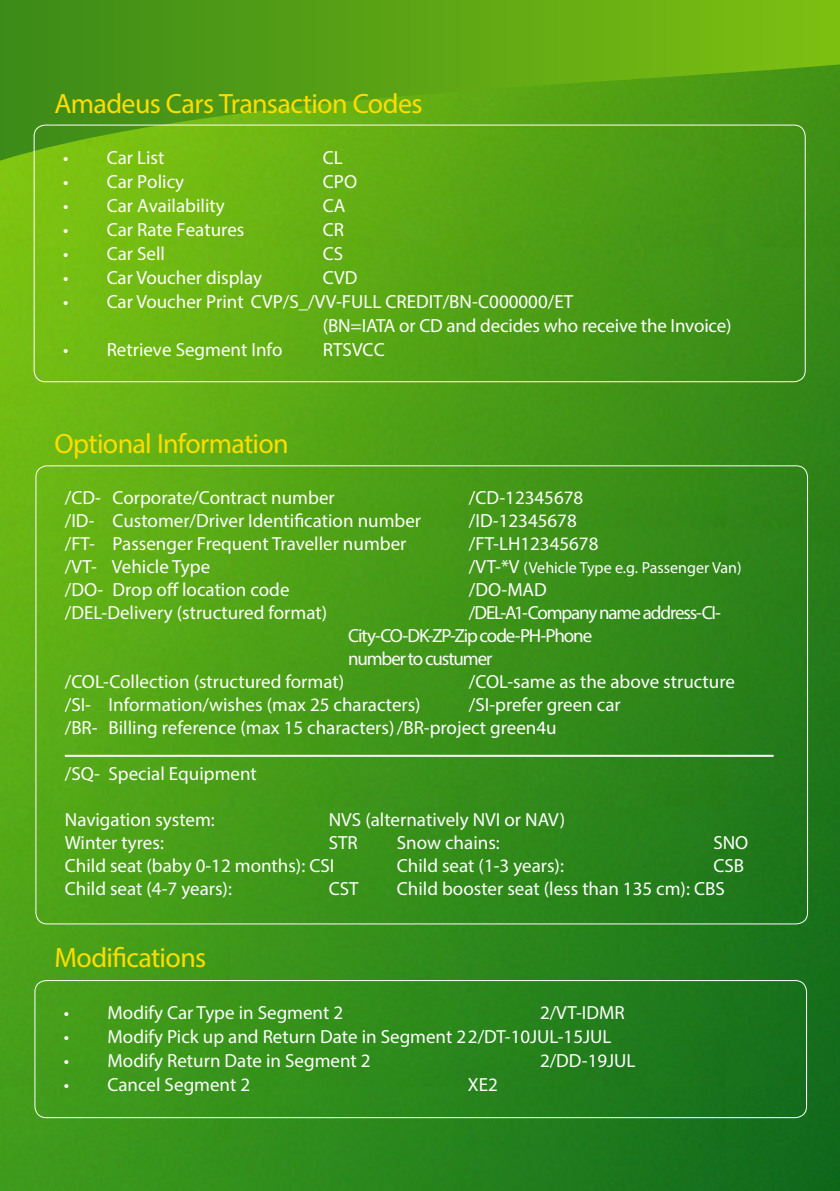
<style>
.page{position:relative;width:840px;height:1191px;background:#fff}
.page>*{position:absolute;margin:0;border:0;box-sizing:border-box;transform-origin:0 0}
.t1{font:28px "Myriad Pro";letter-spacing:-.025em;color:#fd0}
.t2{font:19px/23px "Myriad Pro";color:#fff}
.t3{font:19px/23px "Myriad Pro";letter-spacing:-.06em;color:#fff}
.t4{font:16px "Myriad Pro";color:#fff}
.s1{font-size:19px}
</style>
<div class="page">
<img style="left:0;top:170px;width:839px;height:1021px">
<svg style="left:0;top:0;width:839px;height:170px;background:#59a315"></svg>
<hr style="left:65px;top:755px;width:708px;height:2px;background:#fff">
<div style="left:34px;top:980px;width:772px;height:138px;border:1px solid #fff;border-radius:11px"></div>
<div style="left:34px;top:125px;width:771px;height:257px;border:1px solid #fff;border-radius:11px"></div>
<h1 class="t1" style="left:54px;top:87px;width:369px">Amadeus Cars Transaction Codes</h1>
<p class="t2" style="left:63px;top:146px;width:103px">• Car List</p>
<p class="t2" style="left:323px;top:146px;width:21px">CL</p>
<p class="t2" style="left:63px;top:170px;width:123px">• Car Policy</p>
<p class="t2" style="left:323px;top:170px;width:36px">CPO</p>
<p class="t2" style="left:63px;top:194px;width:163px">• Car Availability</p>
<p class="t2" style="left:323px;top:194px;width:24px">CA</p>
<p class="t2" style="left:63px;top:218px;width:183px">• Car Rate Features</p>
<p class="t2" style="left:323px;top:218px;width:23px">CR</p>
<p class="t2" style="left:63px;top:242px;width:103px">• Car Sell</p>
<p class="t2" style="left:323px;top:242px;width:22px">CS</p>
<p class="t2" style="left:63px;top:266px;width:200px">• Car Voucher display</p>
<p class="t2" style="left:323px;top:266px;width:36px">CVD</p>
<p class="t2" style="left:323px;top:289px;width:410px;line-height:24px;text-indent:-260px">• Car Voucher Print CVP/S_/VV-FULL CREDIT/BN-C000000/ET<br>(BN=IATA or CD and decides who receive the Invoice)</p>
<p class="t2" style="left:63px;top:338px;width:221px">• Retrieve Segment Info</p>
<p class="t2" style="left:323px;top:338px;width:63px">RTSVCC</p>
<h1 class="t1" style="left:54px;top:426px;width:236px">Optional Information</h1>
<p class="t2" style="left:65px;top:485px;width:271px">/CD- Corporate/Contract number</p>
<p class="t2" style="left:468px;top:485px;width:116px">/CD-12345678</p>
<p class="t2" style="left:65px;top:508px;width:357px">/ID- Customer/Driver Identification number</p>
<p class="t2" style="left:468px;top:508px;width:109px">/ID-12345678</p>
<p class="t2" style="left:65px;top:531px;width:343px">/FT- Passenger Frequent Traveller number</p>
<p class="t2" style="left:468px;top:531px;width:131px">/FT-LH12345678</p>
<p class="t2" style="left:65px;top:554px;width:147px">/VT- Vehicle Type</p>
<p class="t4" style="left:468px;top:557px;width:274px"><span class="s1">/VT-*V</span> (Vehicle Type e.g. Passenger Van)</p>
<p class="t2" style="left:65px;top:577px;width:226px">/DO- Drop off location code</p>
<p class="t2" style="left:468px;top:577px;width:79px">/DO-MAD</p>
<p class="t2" style="left:65px;top:600px;width:264px">/DEL-Delivery (structured format)</p>
<p class="t3" style="left:348px;top:600px;width:374px;text-indent:121px">/DEL-A1-Company name address-CI-<br>City-CO-DK-ZP-Zip code-PH-Phone<br>number to custumer</p>
<p class="t2" style="left:65px;top:669px;width:281px">/COL-Collection (structured format)</p>
<p class="t2" style="left:468px;top:669px;width:267px">/COL-same as the above structure</p>
<p class="t2" style="left:65px;top:692px;width:357px">/SI- Information/wishes (max 25 characters)</p>
<p class="t2" style="left:65px;top:692px;width:557px;text-indent:404px">/SI-prefer green car /BR- Billing reference (max 15 characters)/BR-project green4u</p>
<p class="t2" style="left:65px;top:761px;width:193px">/SQ- Special Equipment</p>
<p class="t2" style="left:65px;top:807px;width:151px">Navigation system:</p>
<p class="t2" style="left:328px;top:807px;width:238px">NVS (alternatively NVI or NAV)</p>
<p class="t2" style="left:65px;top:830px;width:101px">Winter tyres:</p>
<p class="t2" style="left:328px;top:830px;width:31px">STR</p>
<p class="t2" style="left:396px;top:830px;width:104px">Snow chains:</p>
<p class="t2" style="left:713px;top:830px;width:36px">SNO</p>
<p class="t2" style="left:65px;top:853px;width:271px">Child seat (baby 0-12 months): CSI</p>
<p class="t2" style="left:396px;top:853px;width:168px">Child seat (1-3 years):</p>
<p class="t2" style="left:713px;top:853px;width:32px">CSB</p>
<p class="t2" style="left:65px;top:876px;width:168px">Child seat (4-7 years):</p>
<p class="t2" style="left:328px;top:876px;width:31px">CST</p>
<p class="t2" style="left:396px;top:876px;width:329px">Child booster seat (less than 135 cm): CBS</p>
<h1 class="t1" style="left:54px;top:940px;width:153px">Modifications</h1>
<p class="t2" style="left:64px;top:1001px;width:281px">• Modify Car Type in Segment 2</p>
<p class="t2" style="left:539px;top:1001px;width:86px">2/VT-IDMR</p>
<p class="t2" style="left:64px;top:1025px;width:549px">• Modify Pick up and Return Date in Segment 22/DT-10JUL-15JUL</p>
<p class="t2" style="left:64px;top:1049px;width:308px">• Modify Return Date in Segment 2</p>
<p class="t2" style="left:539px;top:1049px;width:97px">2/DD-19JUL</p>
<p class="t2" style="left:64px;top:1073px;width:188px">• Cancel Segment 2</p>
<p class="t2" style="left:467px;top:1073px;width:31px">XE2</p>
</div>
